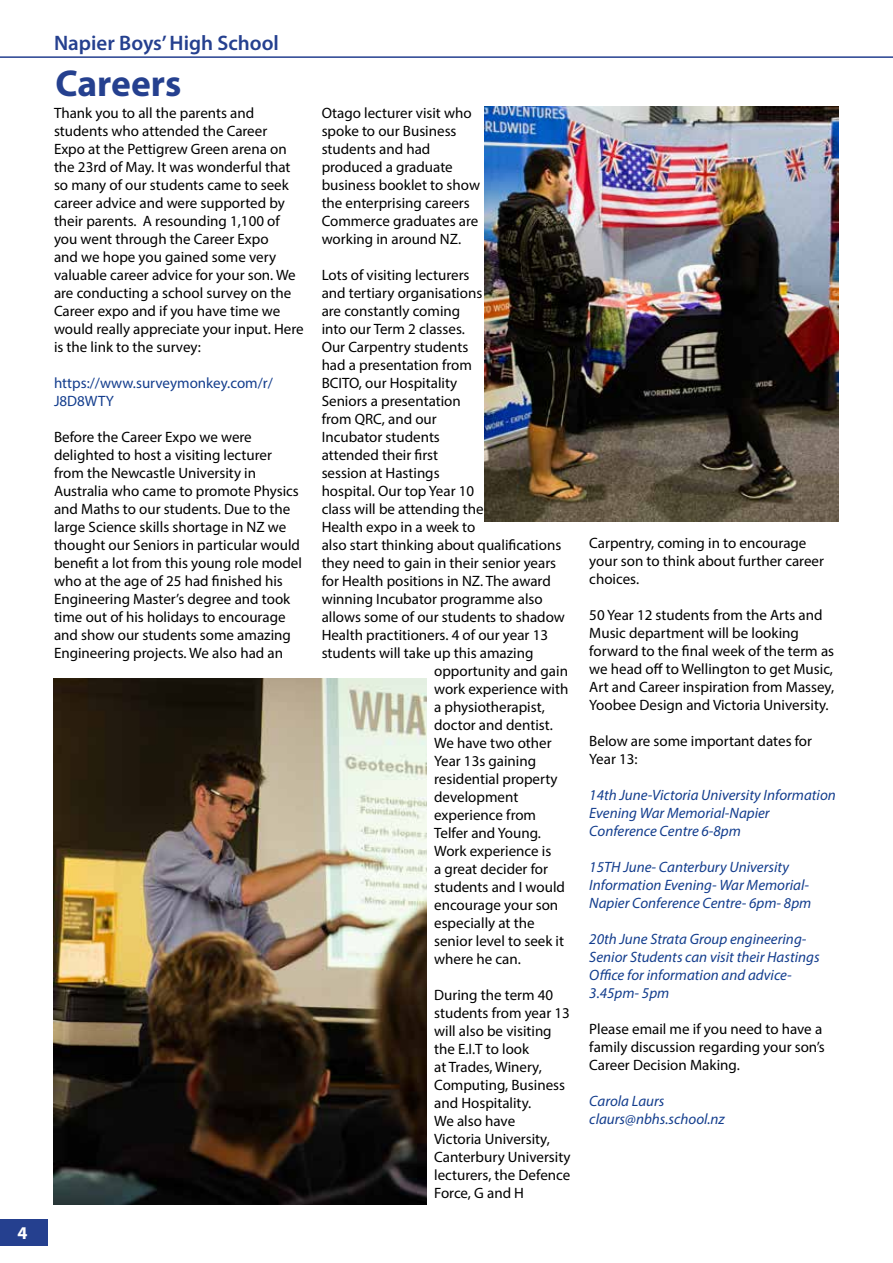
<style>
.page{position:relative;width:893px;height:1263px;background:#fff}
.page>*{position:absolute;margin:0;border:0;box-sizing:border-box;transform-origin:0 0}
.t1{font:700 37.5px "Myriad Pro";color:#25408f}
.t2{font:600 21px "Myriad Pro";color:#25408f}
.t3{font:700 18px "Myriad Pro";color:#fff}
.t4{font:15px/18px "Myriad Pro";color:#000}
.t5{font:italic 15px/18px "Myriad Pro";color:#133d8d}
.t6{font:15px/18px "Myriad Pro";color:#133d8d}
</style>
<div class="page">
<svg style="left:0;top:56px;width:893px;height:2px;background:#5a6eaa"></svg>
<div style="left:0;top:1219px;width:47px;height:26px;background:#25408f"></div>
<img style="left:484px;top:107px;width:355px;height:415px">
<img style="left:54px;top:678px;width:372px;height:527px">
<p class="t3" style="left:18px;top:1221px;width:11px">4</p>
<h2 class="t2" style="left:54px;top:29px;width:227px">Napier Boys’ High School</h2>
<h1 class="t1" style="left:56px;top:58px;width:127px">Careers</h1>
<p class="t4" style="left:54px;top:103px;width:251px">Thank you to all the parents and students who attended the Career<br>Expo at the Pettigrew Green arena on the 23rd of May. It was wonderful that so many of our students came to seek career advice and were supported by their parents. A resounding 1,100 of you went through the Career Expo<br>and we hope you gained some very valuable career advice for your son. We are conducting a school survey on the Career expo and if you have time we would really appreciate your input. Here is the link to the survey:</p>
<p class="t6" style="left:54px;top:373px;width:220px">https://www.surveymonkey.com/r/<br>J8D8WTY</p>
<p class="t4" style="left:54px;top:427px;width:249px">Before the Career Expo we were delighted to host a visiting lecturer from the Newcastle University in Australia who came to promote Physics and Maths to our students. Due to the large Science skills shortage in NZ we thought our Seniors in particular would benefit a lot from this young role model who at the age of 25 had finished his Engineering Master’s degree and took time out of his holidays to encourage and show our students some amazing Engineering projects. We also had an</p>
<p class="t4" style="left:322px;top:103px;width:160px">Otago lecturer visit who spoke to our Business students and had produced a graduate business booklet to show the enterprising careers<br>Commerce graduates are working in around NZ.</p>
<p class="t4" style="left:322px;top:265px;width:149px">Lots of visiting lecturers</p>
<p class="t4" style="left:322px;top:283px;width:162px">and tertiary organisations</p>
<p class="t4" style="left:322px;top:301px;width:140px">are constantly coming</p>
<p class="t4" style="left:322px;top:319px;width:145px">into our Term 2 classes.</p>
<p class="t4" style="left:322px;top:337px;width:148px">Our Carpentry students</p>
<p class="t4" style="left:322px;top:355px;width:152px">had a presentation from</p>
<p class="t4" style="left:322px;top:373px;width:137px">BCITO, our Hospitality</p>
<p class="t4" style="left:322px;top:391px;width:141px">Seniors a presentation</p>
<p class="t4" style="left:322px;top:409px;width:117px">from QRC, and our</p>
<p class="t4" style="left:322px;top:427px;width:120px">Incubator students</p>
<p class="t4" style="left:322px;top:445px;width:118px">attended their first</p>
<p class="t4" style="left:322px;top:463px;width:119px">session at Hastings</p>
<p class="t4" style="left:322px;top:481px;width:154px">hospital. Our top Year 10</p>
<p class="t4" style="left:322px;top:499px;width:164px">class will be attending the</p>
<p class="t4" style="left:322px;top:517px;width:155px">Health expo in a week to</p>
<p class="t4" style="left:322px;top:535px;width:241px">also start thinking about qualifications</p>
<p class="t4" style="left:322px;top:553px;width:236px">they need to gain in their senior years</p>
<p class="t4" style="left:322px;top:571px;width:231px">for Health positions in NZ. The award</p>
<p class="t4" style="left:322px;top:589px;width:223px">winning Incubator programme also</p>
<p class="t4" style="left:322px;top:607px;width:245px">allows some of our students to shadow</p>
<p class="t4" style="left:322px;top:625px;width:228px">Health practitioners. 4 of our year 13</p>
<p class="t4" style="left:322px;top:643px;width:213px">students will take up this amazing</p>
<p class="t4" style="left:434px;top:661px;width:135px">opportunity and gain</p>
<p class="t4" style="left:434px;top:679px;width:136px">work experience with</p>
<p class="t4" style="left:434px;top:697px;width:112px">a physiotherapist,</p>
<p class="t4" style="left:434px;top:715px;width:120px">doctor and dentist.</p>
<p class="t4" style="left:434px;top:733px;width:119px">We have two other</p>
<p class="t4" style="left:434px;top:751px;width:103px">Year 13s gaining</p>
<p class="t4" style="left:434px;top:769px;width:125px">residential property</p>
<p class="t4" style="left:434px;top:787px;width:86px">development</p>
<p class="t4" style="left:434px;top:805px;width:103px">experience from</p>
<p class="t4" style="left:434px;top:823px;width:108px">Telfer and Young.</p>
<p class="t4" style="left:434px;top:841px;width:119px">Work experience is</p>
<p class="t4" style="left:434px;top:859px;width:115px">a great decider for</p>
<p class="t4" style="left:434px;top:877px;width:132px">students and I would</p>
<p class="t4" style="left:434px;top:895px;width:126px">encourage your son</p>
<p class="t4" style="left:434px;top:913px;width:102px">especially at the</p>
<p class="t4" style="left:434px;top:931px;width:131px">senior level to seek it</p>
<p class="t4" style="left:434px;top:949px;width:88px">where he can.</p>
<p class="t4" style="left:434px;top:985px;width:138px">During the term 40 students from year 13 will also be visiting the E.I.T to look<br>at Trades, Winery,<br>Computing, Business and Hospitality.<br>We also have<br>Victoria University,<br>Canterbury University lecturers, the Defence<br>Force, G and H</p>
<p class="t4" style="left:589px;top:533px;width:236px">Carpentry, coming in to encourage your son to think about further career choices.</p>
<p class="t4" style="left:589px;top:605px;width:246px">50 Year 12 students from the Arts and Music department will be looking forward to the final week of the term as we head off to Wellington to get Music, Art and Career inspiration from Massey, Yoobee Design and Victoria University.</p>
<p class="t4" style="left:589px;top:731px;width:224px">Below are some important dates for<br>Year 13:</p>
<p class="t5" style="left:589px;top:785px;width:248px">14th June-Victoria University Information<br>Evening War Memorial-Napier<br>Conference Centre 6-8pm</p>
<p class="t5" style="left:589px;top:857px;width:223px">15TH June- Canterbury University<br>Information Evening- War Memorial-<br>Napier Conference Centre- 6pm- 8pm</p>
<p class="t5" style="left:589px;top:929px;width:232px">20th June Strata Group engineering-<br>Senior Students can visit their Hastings<br>Office for information and advice-<br>3.45pm- 5pm</p>
<p class="t4" style="left:589px;top:1019px;width:237px">Please email me if you need to have a family discussion regarding your son’s<br>Career Decision Making.</p>
<p class="t5" style="left:589px;top:1091px;width:137px">Carola Laurs claurs@nbhs.school.nz</p>
</div>
